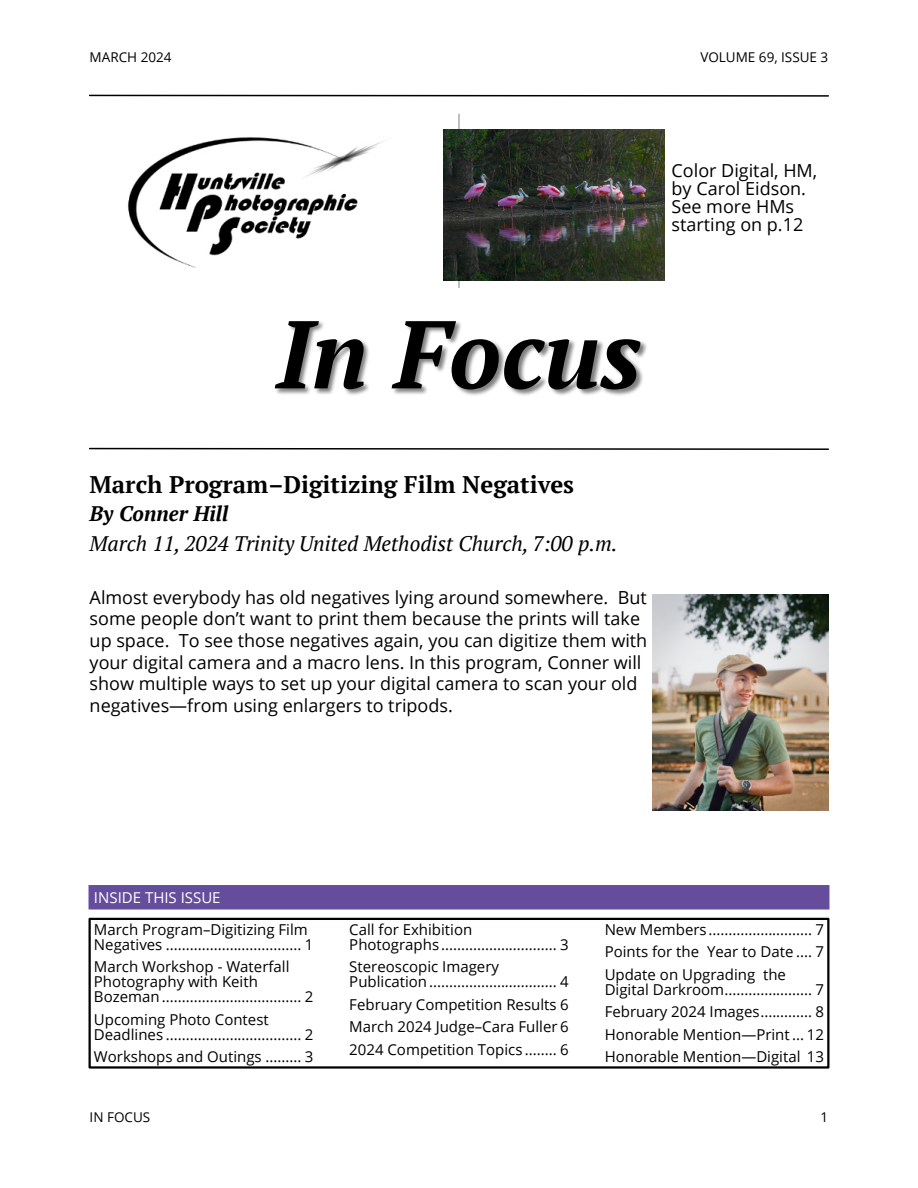
<style>
.page{position:relative;width:918px;height:1188px;background:#fff}
.page>*{position:absolute;margin:0;border:0;box-sizing:border-box;transform-origin:0 0}
.t1{font:italic 700 96px "PT Serif";color:#000}
.t2{font:700 24px "PT Serif";color:#000}
.t3{font:italic 21px "PT Serif";color:#000}
.t4{font:italic 700 21px "PT Serif";color:#000}
.t5{font:18px/21.6px "Open Sans";color:#000}
.t6{font:15px/22.5px "Open Sans";color:#000}
.t7{font:15px "Open Sans";color:#fff}
.t8{font:13.5px "Open Sans";color:#000}
</style>
<div class="page">
<svg style="left:89px;top:447px;width:740px;height:3px"></svg>
<img style="left:276px;top:321px;width:371px;height:75px">
<svg style="left:89px;top:94px;width:740px;height:3px"></svg>
<hr style="left:459px;top:114px;width:1px;height:174px;background:#808080">
<div style="left:89px;top:885px;width:740px;height:25px;background:#654d9c;border:2px solid #644e9f"></div>
<img style="left:127px;top:137px;width:258px;height:131px">
<div style="left:89px;top:918px;width:740px;height:151px;border:2px solid #000"></div>
<img style="left:652px;top:594px;width:176px;height:216px">
<img style="left:443px;top:129px;width:221px;height:151px">
<p class="t8" style="left:90px;top:51px;width:83px">MARCH 2024</p>
<p class="t8" style="left:700px;top:51px;width:129px">VOLUME 69, ISSUE 3</p>
<p class="t5" style="left:672px;top:164px;width:147px;line-height:18px">Color Digital, HM, by Carol Eidson.<br>See more HMs starting on p.12</p>
<h1 class="t1" style="left:276px;top:289px;width:367px">In Focus</h1>
<h2 class="t2" style="left:90px;top:468px;width:486px">March Program–Digitizing Film Negatives</h2>
<h3 class="t4" style="left:90px;top:500px;width:140px">By Conner Hill</h3>
<h3 class="t3" style="left:90px;top:529px;width:530px">March 11, 2024 Trinity United Methodist Church, 7:00 p.m.</h3>
<p class="t5" style="left:90px;top:588px;width:559px">Almost everybody has old negatives lying around somewhere. But some people don’t want to print them because the prints will take up space. To see those negatives again, you can digitize them with your digital camera and a macro lens. In this program, Conner will show multiple ways to set up your digital camera to scan your old negatives—from using enlargers to tripods.</p>
<p class="t7" style="left:94px;top:892px;width:128px">INSIDE THIS ISSUE</p>
<p class="t6" style="left:94px;top:923px;width:221px;line-height:15px">March Program–Digitizing Film<br>Negatives .................................. 1</p>
<p class="t6" style="left:94px;top:961px;width:221px;line-height:15px">March Workshop - Waterfall<br>Photography with Keith<br>Bozeman ................................... 2</p>
<p class="t6" style="left:94px;top:1013px;width:221px;line-height:15px">Upcoming Photo Contest<br>Deadlines .................................. 2</p>
<p class="t6" style="left:94px;top:1047px;width:221px">Workshops and Outings ......... 3</p>
<p class="t6" style="left:349px;top:923px;width:221px;line-height:15px">Call for Exhibition<br>Photographs ............................. 3</p>
<p class="t6" style="left:349px;top:961px;width:221px;line-height:15px">Stereoscopic Imagery<br>Publication ................................ 4</p>
<p class="t6" style="left:349px;top:994px;width:221px;text-align:justify">February Competition Results 6<br>March 2024 Judge–Cara Fuller 6<br>2024 Competition Topics ........ 6</p>
<p class="t6" style="left:605px;top:919px;width:221px;text-align:justify">New Members .......................... 7<br>Points for the Year to Date .... 7<br>Update on Upgrading the</p>
<p class="t6" style="left:605px;top:979px;width:221px;text-align:justify">Digital Darkroom ...................... 7<br>February 2024 Images ............. 8<br>Honorable Mention—Print ... 12<br>Honorable Mention—Digital 13</p>
<p class="t8" style="left:90px;top:1112px;width:62px">IN FOCUS</p>
<p class="t8" style="left:821px;top:1112px;width:9px">1</p>
</div>
